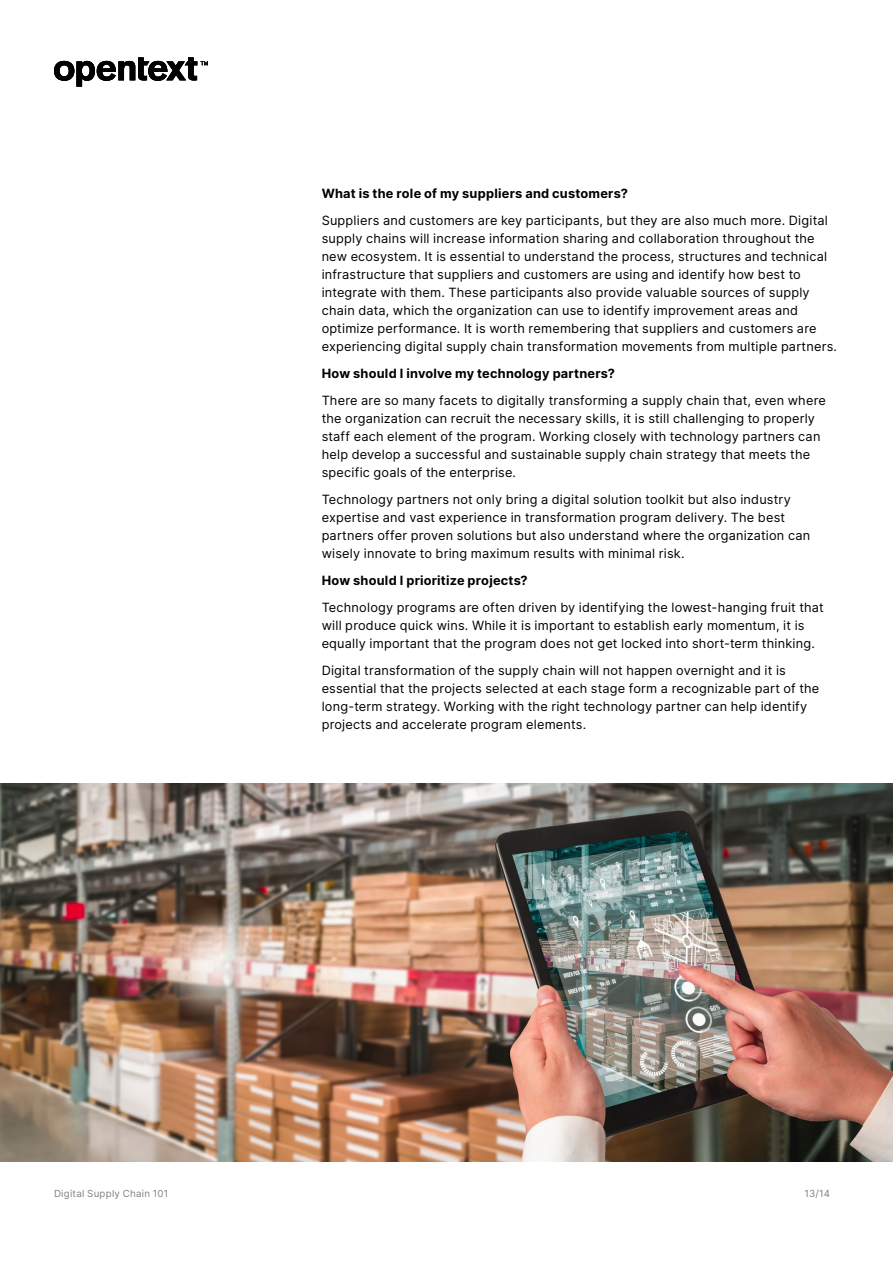
<style>
.page{position:relative;width:893px;height:1263px;background:#fff}
.page>*{position:absolute;margin:0;border:0;box-sizing:border-box;transform-origin:0 0}
.Body{font:12.75px/18px "Inter";letter-spacing:.015em;color:#000}
.Body-2{font:700 12.75px "Inter";letter-spacing:.02em;color:#000}
.t1{font:9.75px "Inter";letter-spacing:.025em;color:#808080}
</style>
<div class="page">
<svg style="left:54px;top:57px;width:154px;height:30px"></svg>
<img style="left:0;top:783px;width:893px;height:378px">
<p class="Body-2" style="left:322px;top:184px;width:308px">What is the role of my suppliers and customers?</p>
<p class="Body" style="left:322px;top:211px;width:517px">Suppliers and customers are key participants, but they are also much more. Digital supply chains will increase information sharing and collaboration throughout the new ecosystem. It is essential to understand the process, structures and technical infrastructure that suppliers and customers are using and identify how best to integrate with them. These participants also provide valuable sources of supply chain data, which the organization can use to identify improvement areas and optimize performance. It is worth remembering that suppliers and customers are experiencing digital supply chain transformation movements from multiple partners.</p>
<p class="Body-2" style="left:322px;top:364px;width:295px">How should I involve my technology partners?</p>
<p class="Body" style="left:322px;top:391px;width:506px">There are so many facets to digitally transforming a supply chain that, even where the organization can recruit the necessary skills, it is still challenging to properly staff each element of the program. Working closely with technology partners can help develop a successful and sustainable supply chain strategy that meets the specific goals of the enterprise.</p>
<p class="Body" style="left:322px;top:490px;width:490px">Technology partners not only bring a digital solution toolkit but also industry expertise and vast experience in transformation program delivery. The best partners offer proven solutions but also understand where the organization can wisely innovate to bring maximum results with minimal risk.</p>
<p class="Body-2" style="left:322px;top:571px;width:208px">How should I prioritize projects?</p>
<p class="Body" style="left:322px;top:598px;width:504px">Technology programs are often driven by identifying the lowest-hanging fruit that will produce quick wins. While it is important to establish early momentum, it is equally important that the program does not get locked into short-term thinking.</p>
<p class="Body" style="left:322px;top:661px;width:499px">Digital transformation of the supply chain will not happen overnight and it is essential that the projects selected at each stage form a recognizable part of the long-term strategy. Working with the right technology partner can help identify projects and accelerate program elements.</p>
<p class="t1" style="left:54px;top:1186px;width:116px">Digital Supply Chain 101</p>
<p class="t1" style="left:805px;top:1186px;width:27px">13/14</p>
</div>
